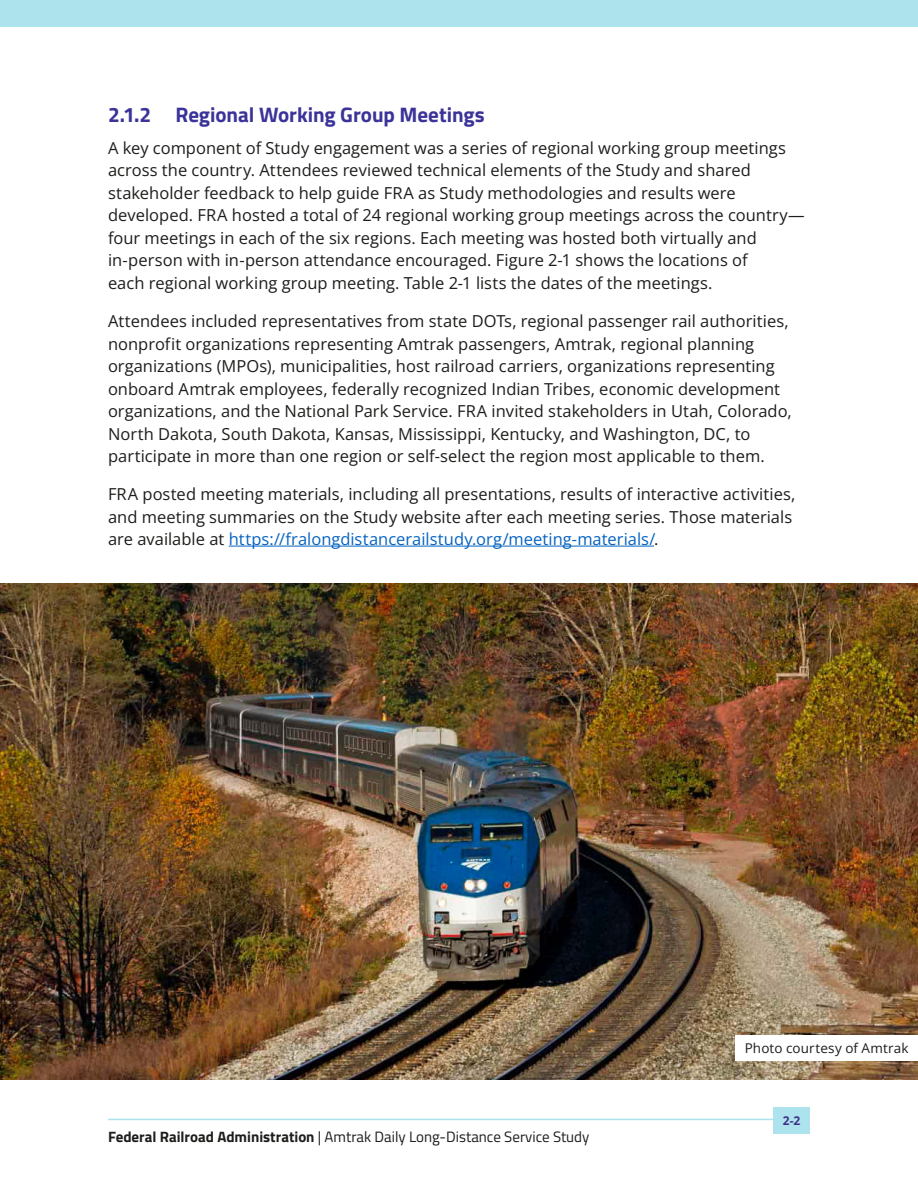
<style>
.page{position:relative;width:918px;height:1188px;background:#fff}
.page>*{position:absolute;margin:0;border:0;box-sizing:border-box;transform-origin:0 0}
.t1{font:700 21px "Titillium Web";letter-spacing:-.005em;color:#3b3399}
.t2{font:16.5px/22.5px "Open Sans";color:#1d1d1b}
.t3{font:15px "Titillium Web";color:#1d1d1b}
.t4{font:13.5px "Open Sans";letter-spacing:.01em;color:#1d1d1b}
.t5{font:700 12px "Open Sans";color:#403088}
.s1{color:#0563c1}
.s2{font-weight:700}
</style>
<div class="page">
<div style="left:0;top:0;width:918px;height:27px;background:#ade3ed"></div>
<hr style="left:108px;top:1119px;width:675px;height:1px;background:#ade3ed">
<div style="left:773px;top:1107px;width:37px;height:27px;background:#ade3ed"></div>
<hr style="left:229px;top:546px;width:425px;height:1px;background:#0563c1">
<img style="left:0;top:584px;width:918px;height:496px">
<div style="left:735px;top:1035px;width:183px;height:26px;background:#fff"></div>
<p class="t1" style="left:108px;top:99px;width:378px">2.1.2 Regional Working Group Meetings</p>
<p class="t2" style="left:108px;top:136px;width:698px">A key component of Study engagement was a series of regional working group meetings across the country. Attendees reviewed technical elements of the Study and shared stakeholder feedback to help guide FRA as Study methodologies and results were developed. FRA hosted a total of 24 regional working group meetings across the country— four meetings in each of the six regions. Each meeting was hosted both virtually and in-person with in-person attendance encouraged. Figure 2-1 shows the locations of<br>each regional working group meeting. Table 2-1 lists the dates of the meetings.</p>
<p class="t2" style="left:108px;top:309px;width:685px">Attendees included representatives from state DOTs, regional passenger rail authorities, nonprofit organizations representing Amtrak passengers, Amtrak, regional planning organizations (MPOs), municipalities, host railroad carriers, organizations representing onboard Amtrak employees, federally recognized Indian Tribes, economic development organizations, and the National Park Service. FRA invited stakeholders in Utah, Colorado, North Dakota, South Dakota, Kansas, Mississippi, Kentucky, and Washington, DC, to participate in more than one region or self-select the region most applicable to them.</p>
<p class="t2" style="left:108px;top:483px;width:689px">FRA posted meeting materials, including all presentations, results of interactive activities, and meeting summaries on the Study website after each meeting series. Those materials are available at <span class="s1">https://fralongdistancerailstudy.org/meeting-materials/</span>.</p>
<p class="t4" style="left:745px;top:1038px;width:165px">Photo courtesy of Amtrak</p>
<p class="t3" style="left:108px;top:1126px;width:483px"><span class="s2">Federal Railroad Administration</span> | Amtrak Daily Long-Distance Service Study</p>
<p class="t5" style="left:783px;top:1112px;width:19px">2-2</p>
</div>
